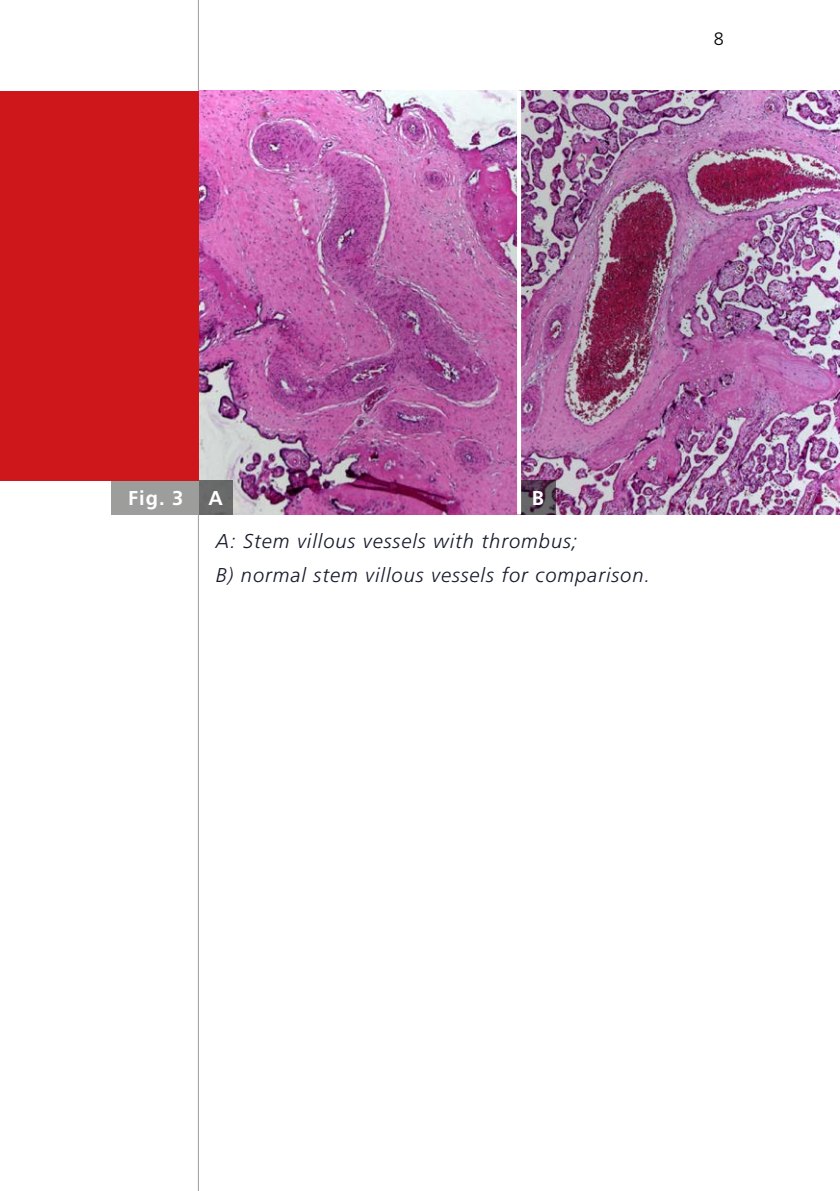
<style>
.page{position:relative;width:840px;height:1191px;background:#fff}
.page>*{position:absolute;margin:0;border:0;box-sizing:border-box;transform-origin:0 0}
.t1{font:italic 300 20px/34px "Frutiger LT Std";letter-spacing:.05em;color:#161b2b}
.t2{font:700 20px "Frutiger LT Std";color:#fff}
.t3{font:300 18px "Frutiger LT Std";color:#000}
</style>
<div class="page">
<hr style="left:198px;top:0;width:1px;height:1191px;background:#9d9d9c">
<img style="left:198px;top:91px;width:641px;height:423px">
<div style="left:198px;top:480px;width:34px;height:34px;background:#696a69"></div>
<svg style="left:520px;top:480px;width:35px;height:34px"></svg>
<div style="left:111px;top:480px;width:87px;height:34px;background:#9d9d9c"></div>
<div style="left:0;top:91px;width:198px;height:389px;background:#cd171a"></div>
<svg style="left:516px;top:91px;width:4px;height:423px"></svg>
<p class="t3" style="left:713px;top:28px;width:12px">8</p>
<p class="t2" style="left:128px;top:486px;width:57px">Fig. 3</p>
<p class="t2" style="left:208px;top:486px;width:16px">A</p>
<p class="t2" style="left:531px;top:486px;width:14px">B</p>
<p class="t1" style="left:215px;top:525px;width:435px">A: Stem villous vessels with thrombus;<br>B) normal stem villous vessels for comparison.</p>
</div>
